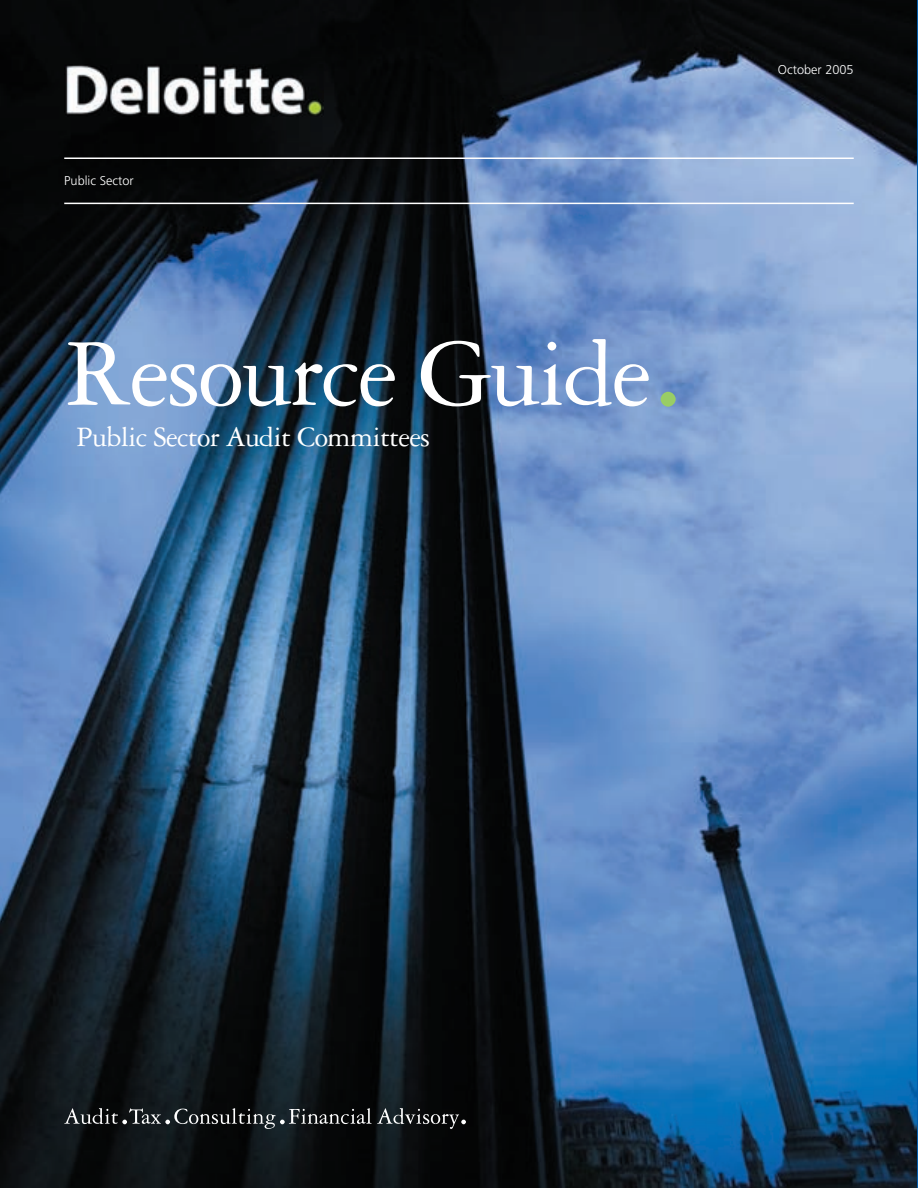
<style>
.page{position:relative;width:918px;height:1188px;background:#fff}
.page>*{position:absolute;margin:0;border:0;box-sizing:border-box;transform-origin:0 0}
.t1{font:102px "Garamond Three";letter-spacing:-.025em;color:#fff}
.t2{font:30px "Garamond Three";letter-spacing:-.025em;color:#fff}
.t3{font:300 12.75px "Frutiger";color:#fff}
.s1{font-size:153px;color:#99cd65}
</style>
<div class="page">
<img style="left:0;top:0;width:917px;height:1188px">
<img style="left:64px;top:64px;width:259px;height:53px">
<hr style="left:64px;top:158px;width:790px;height:1px;background:#fff">
<hr style="left:64px;top:203px;width:790px;height:1px;background:#fff">
<svg style="left:64px;top:1108px;width:402px;height:21px;background:#303436"></svg>
<p class="t3" style="left:64px;top:174px;width:71px">Public Sector</p>
<h1 class="t1" style="left:64px;top:319px;width:625px">Resource Guide<span class="s1">.</span></h1>
<p class="t2" style="left:76px;top:421px;width:356px">Public Sector Audit Committees</p>
<p class="t3" style="left:778px;top:62px;width:77px">October 2005</p>
</div>
